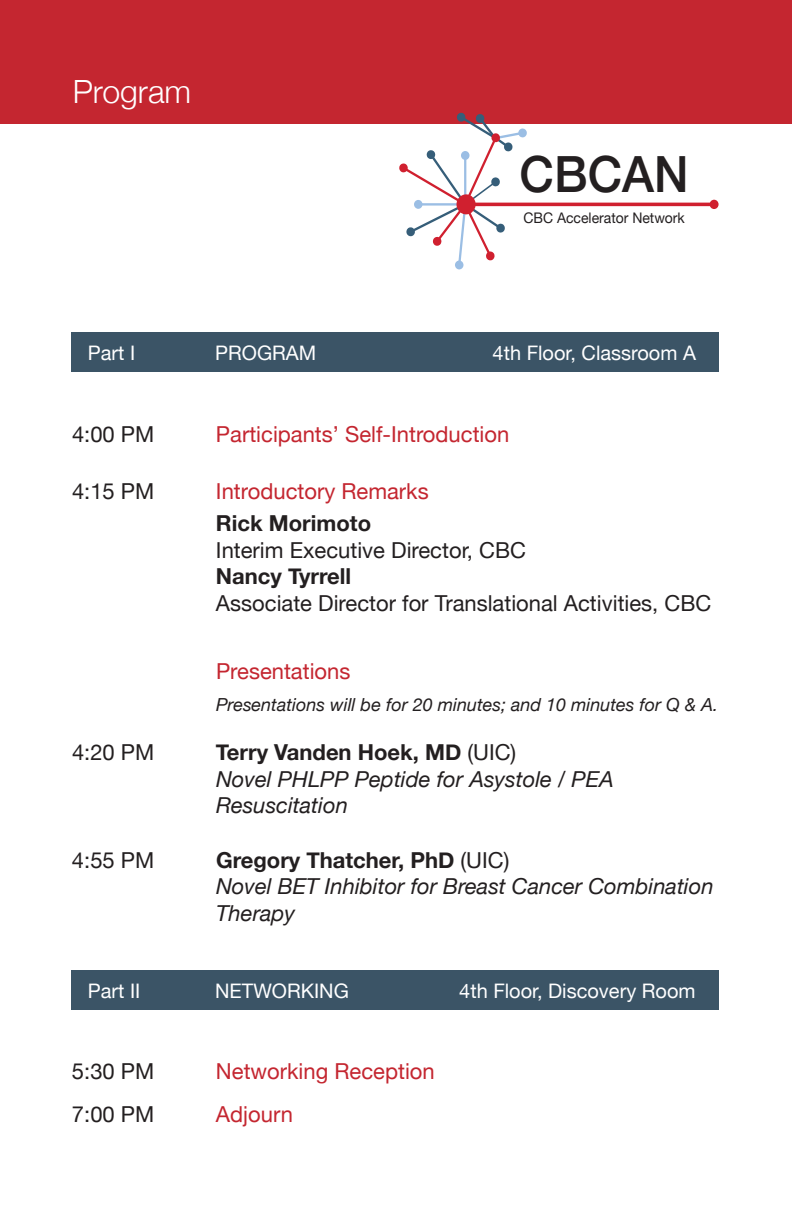
<style>
.page{position:relative;width:792px;height:1224px;background:#fff}
.page>*{position:absolute;margin:0;border:0;box-sizing:border-box;transform-origin:0 0}
.t1{font:500 50px "Helvetica Neue";color:#231f20;scale:.96 1}
.t2{font:300 32px "Helvetica Neue";color:#fff}
.t3{font:italic 22px/26.4px "Helvetica Neue";color:#231f20}
.t4{font:22px "Helvetica Neue";color:#231f20}
.t5{font:22px "Helvetica Neue";color:#c42630}
.t6{font:700 22px "Helvetica Neue";color:#231f20}
.t7{font:20px "Helvetica Neue";color:#fff}
.t8{font:italic 18px "Helvetica Neue";color:#231f20}
.t9{font:14.6px "Helvetica Neue";color:#231f20;scale:.96 1}
.s1{font-weight:700;font-style:normal}
.s2{font-style:normal}
</style>
<div class="page">
<div style="left:0;top:0;width:792px;height:124px;background:#c42630"></div>
<div style="left:71px;top:332px;width:647px;height:40px;background:#3b5466"></div>
<div style="left:71px;top:970px;width:647px;height:40px;background:#3b5466"></div>
<svg style="left:518px;top:128px;width:9px;height:10px"></svg>
<svg style="left:399px;top:112px;width:126px;height:156px"></svg>
<hr style="left:466px;top:203px;width:248px;height:3px;background:#d0202f">
<div style="left:456px;top:194px;width:20px;height:20px;background:#d0202f;border-radius:50%"></div>
<div style="left:710px;top:200px;width:9px;height:9px;background:#d0202f;border-radius:50%"></div>
<h2 class="t2" style="left:73px;top:66px;width:120px">Program</h2>
<h1 class="t1" style="left:520px;top:134px;width:178px">CBCAN</h1>
<p class="t9" style="left:523px;top:208px;width:170px">CBC Accelerator Network</p>
<p class="t7" style="left:88px;top:338px;width:49px">Part I</p>
<p class="t7" style="left:215px;top:338px;width:103px">PROGRAM</p>
<p class="t7" style="left:493px;top:338px;width:205px">4th Floor, Classroom A</p>
<p class="t4" style="left:72px;top:419px;width:84px">4:00 PM</p>
<p class="t5" style="left:216px;top:419px;width:295px">Participants’ Self-Introduction</p>
<p class="t4" style="left:72px;top:476px;width:84px">4:15 PM</p>
<p class="t5" style="left:216px;top:476px;width:214px">Introductory Remarks</p>
<p class="t6" style="left:216px;top:506px;width:157px">Rick Morimoto</p>
<p class="t4" style="left:216px;top:534px;width:312px">Interim Executive Director, CBC</p>
<p class="t6" style="left:216px;top:559px;width:137px">Nancy Tyrrell</p>
<p class="t4" style="left:216px;top:587px;width:497px">Associate Director for Translational Activities, CBC</p>
<p class="t5" style="left:216px;top:655px;width:136px">Presentations</p>
<p class="t8" style="left:216px;top:692px;width:504px">Presentations will be for 20 minutes; and 10 minutes for Q &amp; A.</p>
<p class="t4" style="left:72px;top:737px;width:84px">4:20 PM</p>
<p class="t3" style="left:216px;top:741px;width:400px"><span class="s1">Terry Vanden Hoek, MD</span> <span class="s2">(UIC)<br></span>Novel PHLPP Peptide for Asystole / PEA<br>Resuscitation</p>
<p class="t4" style="left:72px;top:844px;width:84px">4:55 PM</p>
<p class="t3" style="left:216px;top:848px;width:499px"><span class="s1">Gregory Thatcher, PhD</span> <span class="s2">(UIC)<br></span>Novel BET Inhibitor for Breast Cancer Combination<br>Therapy</p>
<p class="t7" style="left:88px;top:976px;width:54px">Part II</p>
<p class="t7" style="left:215px;top:976px;width:135px">NETWORKING</p>
<p class="t7" style="left:459px;top:976px;width:238px">4th Floor, Discovery Room</p>
<p class="t4" style="left:72px;top:1055px;width:84px">5:30 PM</p>
<p class="t5" style="left:216px;top:1055px;width:220px">Networking Reception</p>
<p class="t4" style="left:72px;top:1098px;width:84px">7:00 PM</p>
<p class="t5" style="left:216px;top:1098px;width:78px">Adjourn</p>
</div>
